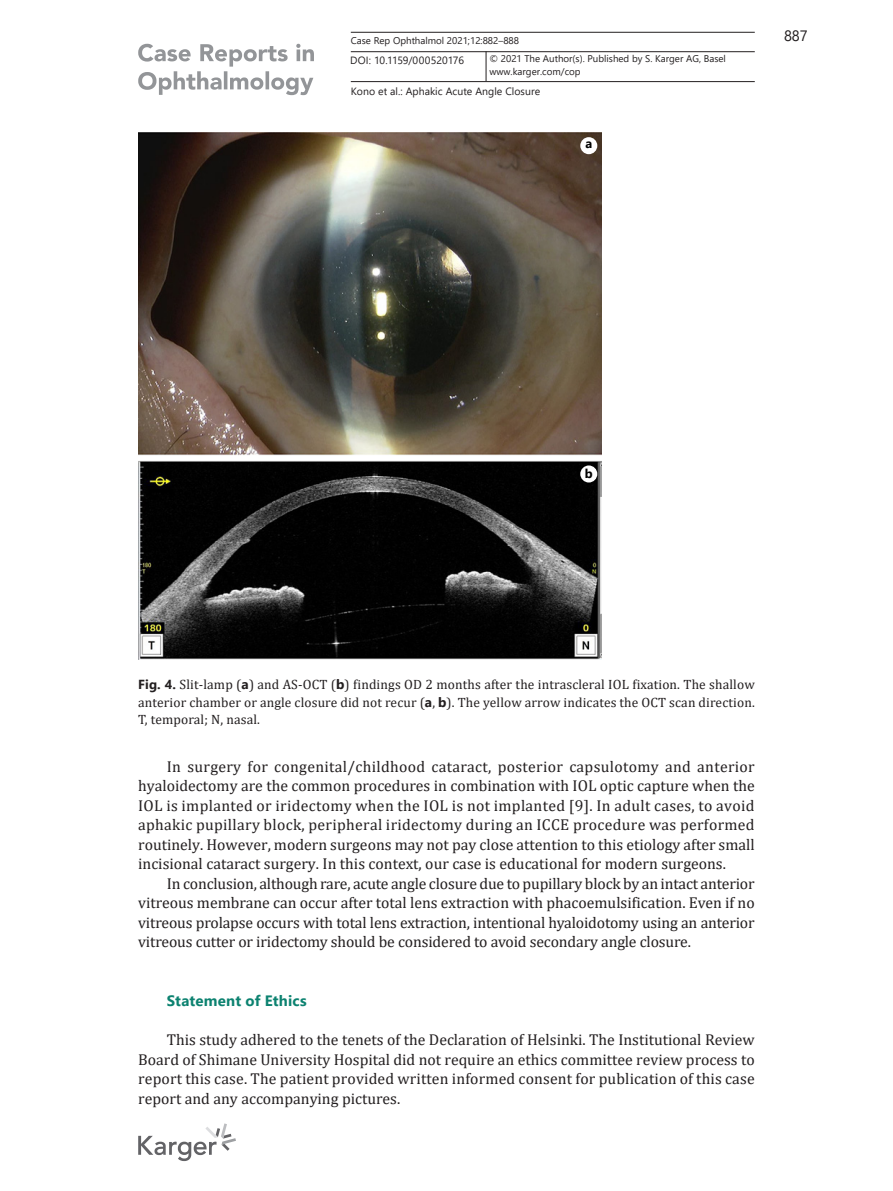
<style>
.page{position:relative;width:893px;height:1191px;background:#fff}
.page>*{position:absolute;margin:0;border:0;box-sizing:border-box;transform-origin:0 0}
.t1{font:15.75px/19.5px "Cambria";color:#231f20;text-align:justify}
.t2{font:700 15px "Segoe UI";letter-spacing:.01em;color:#0c8270}
.t3{font:15px "Segoe UI";color:#231f20}
.t4{font:13.5px/17.4px "Cambria";letter-spacing:.01em;color:#231f20;text-align:justify}
.t5{font:700 12.75px "Segoe UI";color:#000}
.t6{font:10.5px "Segoe UI";letter-spacing:.005em;color:#231f20}
.t7{font:9.75px "Segoe UI";color:#231f20}
.s1{font-family:"Segoe UI";font-weight:700;font-size:13.2px}
.s2{font-family:"Segoe UI";font-weight:700}
</style>
<div class="page">
<svg style="left:138px;top:44px;width:176px;height:51px"></svg>
<hr style="left:351px;top:51px;width:404px;height:1px;background:#231f20">
<hr style="left:351px;top:81px;width:404px;height:1px;background:#231f20">
<hr style="left:351px;top:32px;width:404px;height:1px;background:#231f20">
<hr style="left:486px;top:51px;width:1px;height:30px;background:#231f20">
<svg style="left:138px;top:1123px;width:98px;height:38px"></svg>
<img style="left:138px;top:133px;width:464px;height:527px">
<div style="left:580px;top:137px;width:17px;height:17px;background:#fff;border-radius:50%"></div>
<div style="left:580px;top:465px;width:17px;height:17px;background:#fff;border-radius:50%"></div>
<p class="t7" style="left:351px;top:31px;width:170px">Case Rep Ophthalmol 2021;12:882–888</p>
<p class="t6" style="left:350px;top:50px;width:115px">DOI: 10.1159/000520176</p>
<p class="t7" style="left:489px;top:50px;width:238px">© 2021 The Author(s). Published by S. Karger AG, Basel</p>
<p class="t7" style="left:489px;top:62px;width:93px">www.karger.com/cop</p>
<p class="t6" style="left:351px;top:81px;width:191px">Kono et al.: Aphakic Acute Angle Closure</p>
<p class="t5" style="left:585px;top:132px;width:8px">a</p>
<p class="t3" style="left:784px;top:22px;width:25px">887</p>
<p class="t5" style="left:585px;top:462px;width:9px">b</p>
<p class="t4" style="left:138px;top:676px;width:618px"><span class="s1">Fig. 4.</span> Slit-lamp (<span class="s2">a</span>) and AS-OCT (<span class="s2">b</span>) findings OD 2 months after the intrascleral IOL fixation. The shallow anterior chamber or angle closure did not recur (<span class="s2">a</span>, <span class="s2">b</span>). The yellow arrow indicates the OCT scan direction.<br>T, temporal; N, nasal.</p>
<p class="t1" style="left:138px;top:756px;width:618px;text-indent:29px">In surgery for congenital/childhood cataract, posterior capsulotomy and anterior hyaloidectomy are the common procedures in combination with IOL optic capture when the IOL is implanted or iridectomy when the IOL is not implanted [9]. In adult cases, to avoid aphakic pupillary block, peripheral iridectomy during an ICCE procedure was performed routinely. However, modern surgeons may not pay close attention to this etiology after small incisional cataract surgery. In this context, our case is educational for modern surgeons.</p>
<p class="t1" style="left:138px;top:873px;width:618px;text-indent:29px">In conclusion, although rare, acute angle closure due to pupillary block by an intact anterior vitreous membrane can occur after total lens extraction with phacoemulsification. Even if no vitreous prolapse occurs with total lens extraction, intentional hyaloidotomy using an anterior vitreous cutter or iridectomy should be considered to avoid secondary angle closure.</p>
<p class="t2" style="left:167px;top:986px;width:141px">Statement of Ethics</p>
<p class="t1" style="left:138px;top:1030px;width:618px;text-indent:29px">This study adhered to the tenets of the Declaration of Helsinki. The Institutional Review Board of Shimane University Hospital did not require an ethics committee review process to report this case. The patient provided written informed consent for publication of this case report and any accompanying pictures.</p>
</div>
